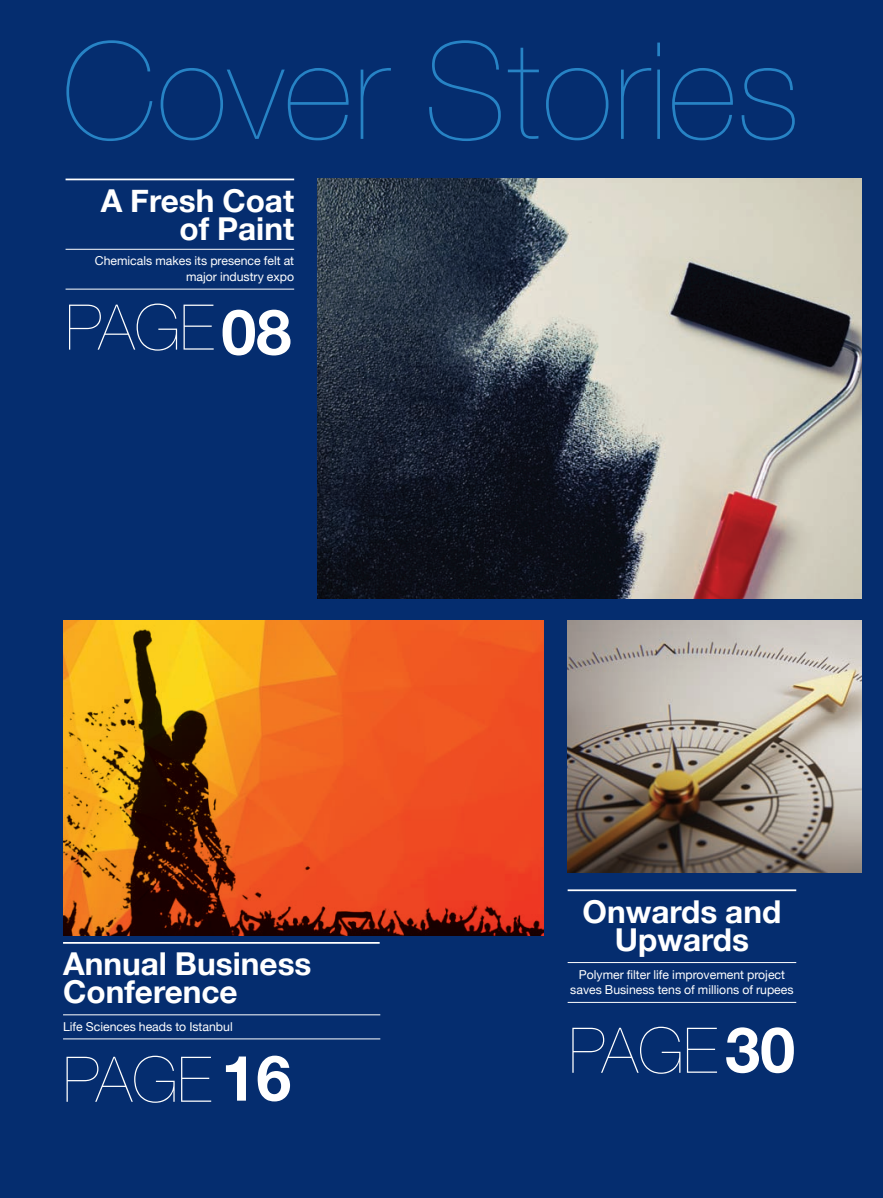
<style>
.page{position:relative;width:883px;height:1198px;background:#fff}
.page>*{position:absolute;margin:0;border:0;box-sizing:border-box;transform-origin:0 0}
.t1{font:200 134.75px "Helvetica Neue";letter-spacing:.01em;color:#2783c5}
.t2{font:200 63px "Helvetica Neue";color:#fff}
.t3{font:700 63px "Helvetica Neue";color:#fff}
.t4{font:700 31.5px/28px "Helvetica Neue";color:#fff;text-align:right}
.t5{font:12.25px/15.8px "Helvetica Neue";color:#fff;text-align:right}
.s1{font-weight:700}
</style>
<div class="page">
<div style="left:0;top:0;width:882px;height:1197px;background:#052d6f"></div>
<img style="left:318px;top:178px;width:543px;height:421px">
<img style="left:567px;top:620px;width:294px;height:252px">
<img style="left:63px;top:620px;width:480px;height:315px">
<hr style="left:65px;top:178px;width:229px;height:2px;background:#fff">
<hr style="left:63px;top:941px;width:316px;height:2px;background:#fff">
<hr style="left:567px;top:889px;width:228px;height:1px;background:#fff">
<hr style="left:65px;top:249px;width:229px;height:1px;background:#fff">
<hr style="left:65px;top:289px;width:229px;height:1px;background:#fff">
<hr style="left:63px;top:1014px;width:317px;height:1px;background:#fff">
<hr style="left:63px;top:1038px;width:317px;height:1px;background:#fff">
<hr style="left:567px;top:961px;width:228px;height:1px;background:#fff">
<hr style="left:567px;top:1001px;width:228px;height:1px;background:#fff">
<h1 class="t1" style="left:63px;top:13px;width:738px">Cover Stories</h1>
<h3 class="t4" style="left:101px;top:186px;width:195px">A Fresh Coat of Paint</h3>
<p class="t5" style="left:95px;top:253px;width:201px">Chemicals makes its presence felt at major industry expo</p>
<h2 class="t2" style="left:66px;top:291px;width:150px">PAGE</h2>
<h2 class="t3" style="left:221px;top:293px;width:72px">08</h2>
<h3 class="t4" style="left:63px;top:949px;width:250px;text-align:left">Annual Business<br>Conference</h3>
<p class="t5" style="left:63px;top:1018px;width:171px">Life Sciences heads to Istanbul</p>
<h2 class="t2" style="left:63px;top:1042px;width:229px">PAGE <span class="s1">16</span></h2>
<h3 class="t4" style="left:582px;top:896px;width:200px;text-align:center">Onwards and<br>Upwards</h3>
<p class="t5" style="left:570px;top:965px;width:225px;text-align:center">Polymer filter life improvement project saves Business tens of millions of rupees</p>
<h2 class="t2" style="left:568px;top:1013px;width:227px">PAGE<span class="s1">30</span></h2>
</div>
